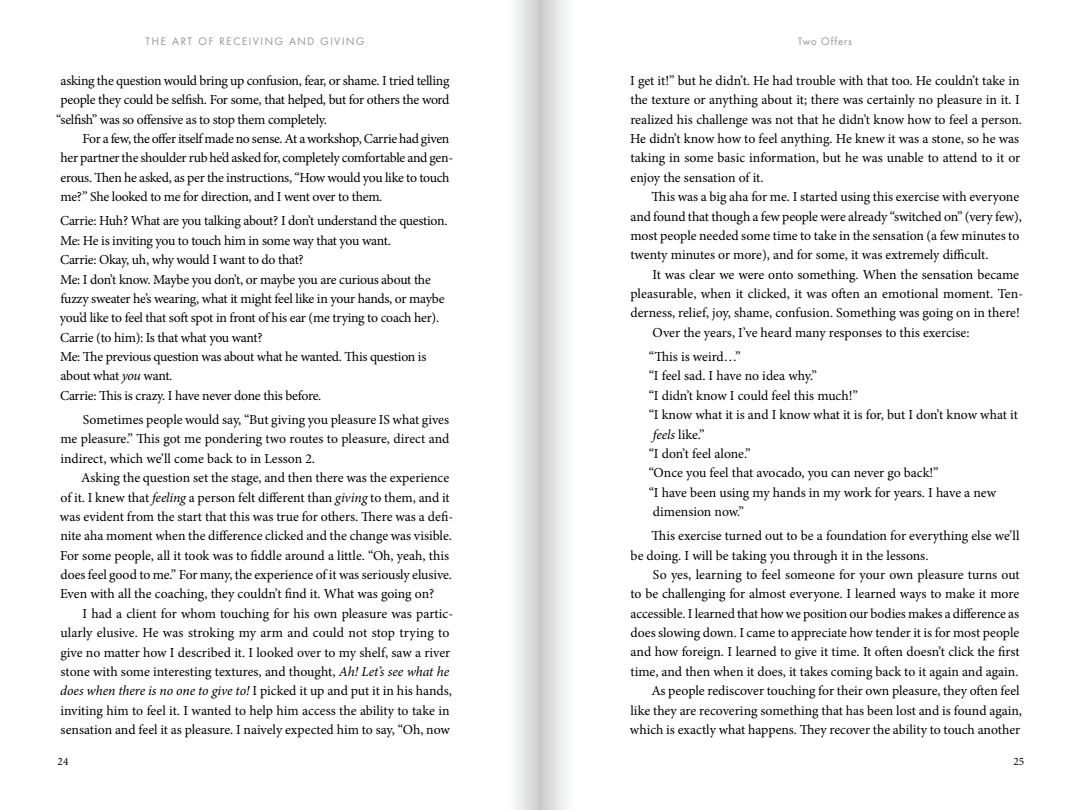
<style>
.page{position:relative;width:1080px;height:810px;background:#fff}
.page>*{position:absolute;margin:0;border:0;box-sizing:border-box;transform-origin:0 0}
.t1{font:13.75px/19.4px "Minion Pro";letter-spacing:-.005em;color:#000}
.t2{font:13.75px/19.4px "Minion Pro";letter-spacing:-.025em;color:#000}
.t3{font:11.25px "Minion Pro";color:#000}
.t4{font:10px "Futura";letter-spacing:.155em;color:#939598}
.t5{font:10px "Futura";letter-spacing:.08em;color:#939598}
.s1{font-style:italic}
</style>
<div class="page">
<div style="left:497px;top:0;width:43px;height:810px;background:linear-gradient(to right,#fff,#d1d1d2)"></div>
<div style="left:540px;top:0;width:43px;height:810px;background:linear-gradient(to right,#cfcfd0,#fff)"></div>
<p class="t4" style="left:146px;top:35px;width:220px">THE ART OF RECEIVING AND GIVING</p>
<p class="t5" style="left:798px;top:35px;width:56px">Two Offers</p>
<p class="t2" style="left:61px;top:71px;width:390px">asking the question would bring up confusion, fear, or shame. I tried telling</p>
<p class="t2" style="left:60px;top:90px;width:391px">people they could be selfish. For some, that helped, but for others the word</p>
<p class="t2" style="left:56px;top:110px;width:272px">“selfish” was so offensive as to stop them completely.</p>
<p class="t2" style="left:83px;top:129px;width:368px">For a few, the offer itself made no sense. At a workshop, Carrie had given</p>
<p class="t2" style="left:61px;top:148px;width:394px">her partner the shoulder rub he’d asked for, completely comfortable and gen-</p>
<p class="t2" style="left:60px;top:168px;width:391px">erous. Then he asked, as per the instructions, “How would you like to touch</p>
<p class="t2" style="left:60px;top:187px;width:324px">me?” She looked to me for direction, and I went over to them.</p>
<p class="t2" style="left:60px;top:211px;width:389px">Carrie: Huh? What are you talking about? I don’t understand the question.<br>Me: He is inviting you to touch him in some way that you want.<br>Carrie: Okay, uh, why would I want to do that?<br>Me: I don’t know. Maybe you don’t, or maybe you are curious about the fuzzy sweater he’s wearing, what it might feel like in your hands, or maybe you’d like to feel that soft spot in front of his ear (me trying to coach her).<br>Carrie (to him): Is that what you want?<br>Me: The previous question was about what he wanted. This question is about what <span class="s1">you</span> want.<br>Carrie: This is crazy. I have never done this before.</p>
<p class="t1" style="left:60px;top:410px;width:391px;text-align:justify;text-indent:23px">Sometimes people would say, “But giving you pleasure IS what gives me pleasure.” This got me pondering two routes to pleasure, direct and indirect, which we’ll come back to in Lesson 2.</p>
<p class="t1" style="left:60px;top:468px;width:395px;text-indent:21px">Asking the question set the stage, and then there was the experience of it. I knew that <span class="s1">feeling</span> a person felt different than <span class="s1">giving</span> to them, and it was evident from the start that this was true for others. There was a defi&shy;nite aha moment when the difference clicked and the change was visible.<br>For some people, all it took was to fiddle around a little. “Oh, yeah, this does feel good to me.” For many, the experience of it was seriously elusive.<br>Even with all the coaching, they couldn’t find it. What was going on?</p>
<p class="t1" style="left:60px;top:604px;width:395px;text-indent:22px">I had a client for whom touching for his own pleasure was partic&shy;ularly elusive. He was stroking my arm and could not stop trying to give no matter how I described it. I looked over to my shelf, saw a river stone with some interesting textures, and thought, <span class="s1">Ah! Let’s see what he does when there is no one to give to!</span> I picked it up and put it in his hands, inviting him to feel it. I wanted to help him access the ability to take in sensation and feel it as pleasure. I naively expected him to say, “Oh, now</p>
<p class="t1" style="left:630px;top:71px;width:393px">I get it!” but he didn’t. He had trouble with that too. He couldn’t take in the texture or anything about it; there was certainly no pleasure in it. I realized his challenge was not that he didn’t know how to feel a person.<br>He didn’t know how to feel anything. He knew it was a stone, so he was taking in some basic information, but he was unable to attend to it or enjoy the sensation of it.</p>
<p class="t1" style="left:630px;top:187px;width:393px;text-indent:21px">This was a big aha for me. I started using this exercise with everyone and found that though a few people were already “switched on” (very few), most people needed some time to take in the sensation (a few minutes to twenty minutes or more), and for some, it was extremely difficult.</p>
<p class="t1" style="left:653px;top:265px;width:368px">It was clear we were onto something. When the sensation became</p>
<p class="t1" style="left:630px;top:284px;width:394px">pleasurable, when it clicked, it was often an emotional moment. Ten-</p>
<p class="t1" style="left:630px;top:303px;width:391px">derness, relief, joy, shame, confusion. Something was going on in there!</p>
<p class="t1" style="left:653px;top:323px;width:319px">Over the years, I’ve heard many responses to this exercise:</p>
<p class="t1" style="left:649px;top:347px;width:94px">“This is weird…”</p>
<p class="t1" style="left:649px;top:366px;width:170px">“I feel sad. I have no idea why.”</p>
<p class="t1" style="left:649px;top:386px;width:211px">“I didn’t know I could feel this much!”</p>
<p class="t1" style="left:649px;top:405px;width:371px">“I know what it is and I know what it is for, but I don’t know what it</p>
<p class="t1" style="left:653px;top:424px;width:53px"><span class="s1">feels</span> like.”</p>
<p class="t1" style="left:649px;top:444px;width:104px">“I don’t feel alone.”</p>
<p class="t1" style="left:649px;top:463px;width:292px">“Once you feel that avocado, you can never go back!”</p>
<p class="t1" style="left:649px;top:483px;width:349px">“I have been using my hands in my work for years. I have a new</p>
<p class="t1" style="left:653px;top:502px;width:93px">dimension now.”</p>
<p class="t1" style="left:631px;top:526px;width:391px;text-indent:21px">This exercise turned out to be a foundation for everything else we’ll be doing. I will be taking you through it in the lessons.</p>
<p class="t1" style="left:630px;top:565px;width:394px;text-align:right">So yes, learning to feel someone for your own pleasure turns out<br>to be challenging for almost everyone. I learned ways to make it more accessible. I learned that how we position our bodies makes a difference as does slowing down. I came to appreciate how tender it is for most people and how foreign. I learned to give it time. It often doesn’t click the first time, and then when it does, it takes coming back to it again and again.<br>As people rediscover touching for their own pleasure, they often feel<br>like they are recovering something that has been lost and is found again, which is exactly what happens. They recover the ability to touch another</p>
<p class="t3" style="left:58px;top:754px;width:12px">24</p>
<p class="t3" style="left:1013px;top:754px;width:12px">25</p>
</div>
